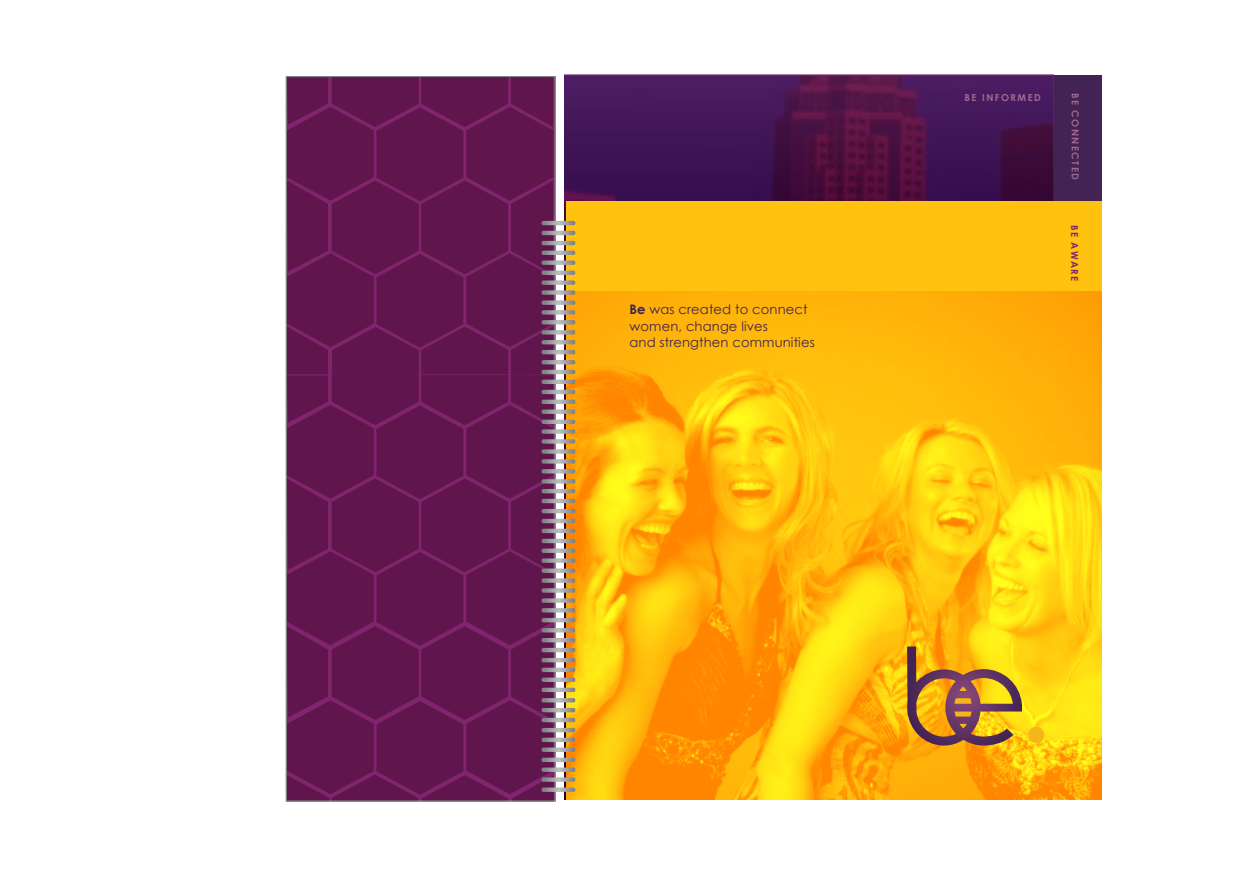
<style>
.page{position:relative;width:1260px;height:882px;background:#fff}
.page>*{position:absolute;margin:0;border:0;box-sizing:border-box;transform-origin:0 0}
.t1{font:13.12px/16.6px "Century Gothic";letter-spacing:.01em;color:#422353}
.t2{font:700 9.62px "Century Gothic";letter-spacing:.15em;color:#a06990}
.t3{font:700 9.62px "Century Gothic";letter-spacing:.15em;color:#80256d}
.s1{font-weight:700}
</style>
<div class="page">
<svg style="left:565px;top:75px;width:488px;height:725px;background:#47154f"></svg>
<div style="left:566px;top:201px;width:536px;height:598px;background:#ffc20e"></div>
<img style="left:575px;top:291px;width:527px;height:508px">
<svg style="left:907px;top:647px;width:115px;height:99px"></svg>
<svg style="left:1028px;top:727px;width:16px;height:16px"></svg>
<svg style="left:286px;top:77px;width:289px;height:724px;background:#692354"></svg>
<p class="t1" style="left:629px;top:301px;width:187px"><span class="s1">BE</span> was created to connect women, change lives<br>and strengthen communities</p>
<p class="t2" style="left:965px;top:91px;width:78px">BE INFORMED</p>
<p class="t2" style="left:1081px;top:93px;width:89px;rotate:90deg">BE CONNECTED</p>
<p class="t3" style="left:1081px;top:225px;width:58px;rotate:90deg">BE AWARE</p>
</div>
